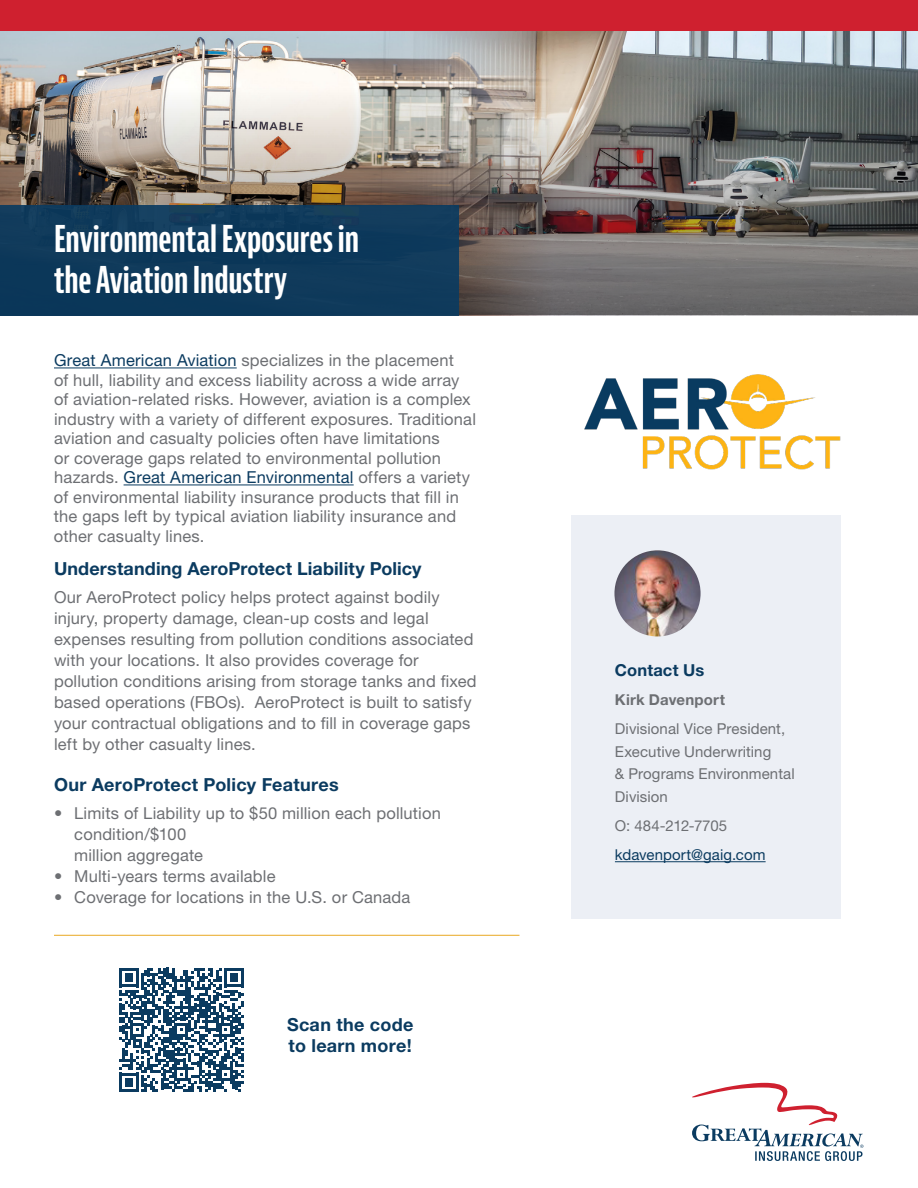
<style>
.page{position:relative;width:918px;height:1188px;background:#fff}
.page>*{position:absolute;margin:0;border:0;box-sizing:border-box;transform-origin:0 0}
.t1{font:700 extra-condensed 36px/40.5px "Bernina Sans";letter-spacing:-.005em;color:#fff}
.t2{font:700 18px/21px "Helvetica Neue LT Std";letter-spacing:.01em;color:#0b3b60}
.t3{font:16.5px/19.5px "Helvetica Neue LT Std";letter-spacing:.01em;color:#6d6f73}
.t4{font:700 16.5px "Helvetica Neue LT Std";letter-spacing:.005em;color:#0b3b60}
.t5{font:15px/22.5px "Helvetica Neue LT Std";letter-spacing:.005em;color:#6d6f73}
.t6{font:15px "Helvetica Neue LT Std";letter-spacing:.005em;color:#0b3b60}
.t7{font:700 15px "Helvetica Neue LT Std";letter-spacing:.015em;color:#6d6f73}
.s1{color:#0b3b60}
</style>
<div class="page">
<div style="left:0;top:0;width:918px;height:31px;background:#cf202f"></div>
<img style="left:0;top:31px;width:918px;height:56px">
<img style="left:0;top:87px;width:918px;height:228px">
<div style="left:0;top:205px;width:459px;height:110px;background:#0b3b60"></div>
<hr style="left:54px;top:368px;width:183px;height:1px;background:#0b3b60">
<hr style="left:124px;top:485px;width:230px;height:1px;background:#0b3b60">
<div style="left:571px;top:515px;width:270px;height:404px;background:#eceff5"></div>
<img style="left:614px;top:550px;width:87px;height:86px;border-radius:43px">
<hr style="left:615px;top:861px;width:151px;height:1px;background:#0b3b60">
<svg style="left:119px;top:968px;width:125px;height:124px"></svg>
<svg style="left:692px;top:1083px;width:172px;height:78px"></svg>
<hr style="left:54px;top:935px;width:465px;height:1px;background:#e9a822">
<img style="left:584px;top:374px;width:257px;height:96px">
<h1 class="t1" style="left:54px;top:220px;width:307px">Environmental Exposures in the Aviation Industry</h1>
<p class="t3" style="left:54px;top:350px;width:424px"><span class="s1">Great American Aviation</span> specializes in the placement<br>of hull, liability and excess liability across a wide array of aviation-related risks. However, aviation is a complex industry with a variety of different exposures. Traditional aviation and casualty policies often have limitations<br>or coverage gaps related to environmental pollution hazards. <span class="s1">Great American Environmental</span> offers a variety of environmental liability insurance products that fill in the gaps left by typical aviation liability insurance and other casualty lines.</p>
<p class="t2" style="left:54px;top:558px;width:369px">Understanding AeroProtect Liability Policy</p>
<p class="t3" style="left:54px;top:586px;width:424px;line-height:21px">Our AeroProtect policy helps protect against bodily injury, property damage, clean-up costs and legal expenses resulting from pollution conditions associated with your locations. It also provides coverage for pollution conditions arising from storage tanks and fixed based operations (FBOs). AeroProtect is built to satisfy your contractual obligations and to fill in coverage gaps left by other casualty lines.</p>
<p class="t2" style="left:54px;top:774px;width:286px">Our AeroProtect Policy Features</p>
<p class="t3" style="left:74px;top:802px;width:368px;line-height:21px;text-indent:-20px">• Limits of Liability up to $50 million each pollution condition/$100<br>million aggregate</p>
<p class="t3" style="left:54px;top:866px;width:223px">• Multi-years terms available</p>
<p class="t3" style="left:54px;top:887px;width:358px">• Coverage for locations in the U.S. or Canada</p>
<p class="t2" style="left:287px;top:1014px;width:128px">Scan the code to learn more!</p>
<p class="t4" style="left:615px;top:660px;width:91px">Contact Us</p>
<p class="t7" style="left:615px;top:690px;width:112px">Kirk Davenport</p>
<p class="t5" style="left:615px;top:717px;width:181px">Divisional Vice President,<br>Executive Underwriting<br>&amp; Programs Environmental<br>Division</p>
<p class="t5" style="left:615px;top:814px;width:114px">O: 484-212-7705</p>
<p class="t6" style="left:615px;top:846px;width:152px">kdavenport@gaig.com</p>
</div>
